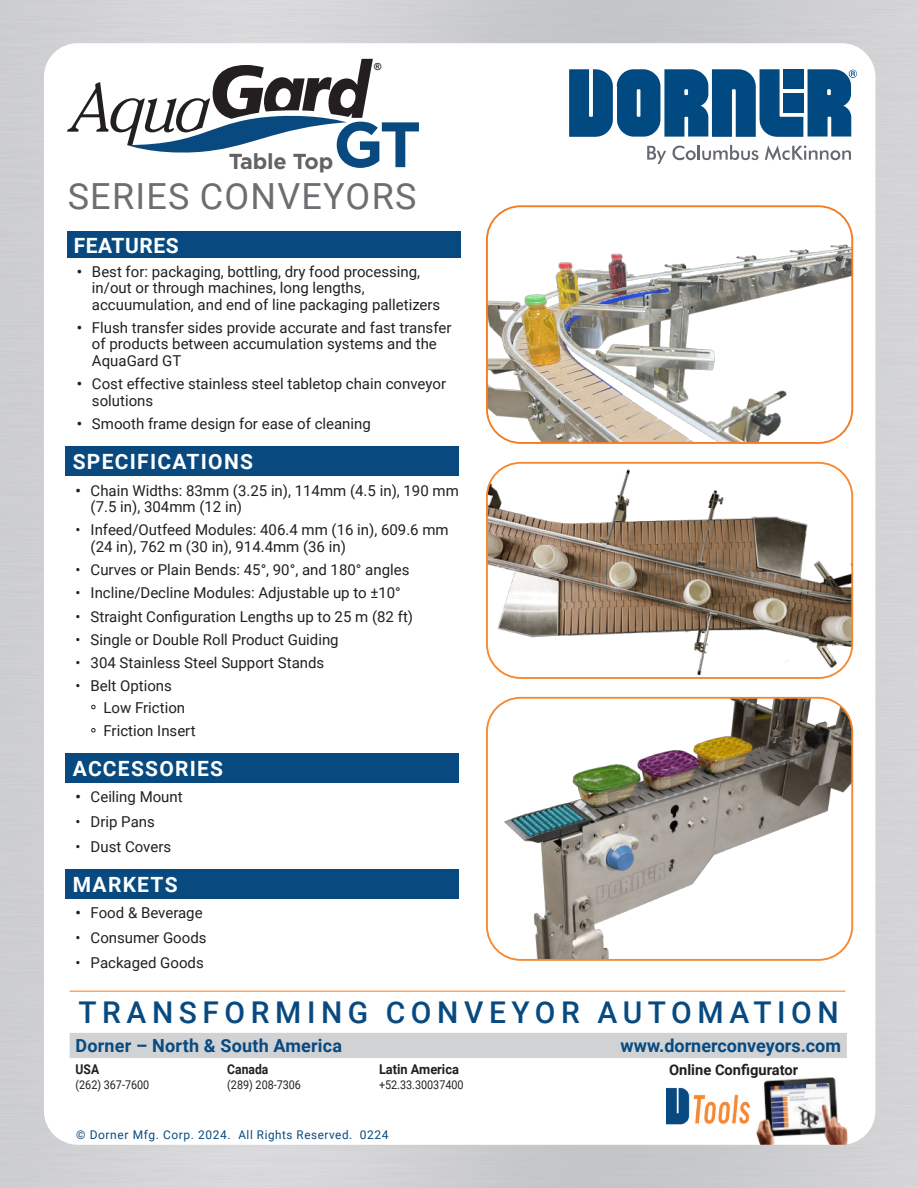
<style>
.page{position:relative;width:918px;height:1188px;background:#fff}
.page>*{position:absolute;margin:0;border:0;box-sizing:border-box;transform-origin:0 0}
.t1{font:700 64.05px "Gotham";color:#084a80}
.t2{font:36px "Roboto";letter-spacing:.035em;color:#6d6e71}
.t3{font:500 30px "Roboto";letter-spacing:.185em;color:#084a80}
.t4{font:700 21.75px "Gotham";letter-spacing:-.01em;color:#636366}
.t5{font:700 21px "Roboto";letter-spacing:.06em;color:#fff}
.t6{font:700 21px "Roboto";letter-spacing:.025em;color:#fff}
.t7{font:700 18px "Roboto";color:#084a80}
.t8{font:15px/16.5px "Roboto";color:#231f20}
.t9{font:700 14.7px "Roboto";color:#231f20}
.t10{font:700 13.5px "Roboto";color:#231f20;scale:.95 1}
.t11{font:700 13.5px "Roboto";color:#231f20;scale:.9 1}
.t12{font:12px "Roboto";letter-spacing:.05em;color:#084a80}
.t13{font:12px "Roboto";color:#231f20;scale:.9 1}
.t14{font:700 9.75px "Arial";color:#231f20}
.s1{font-weight:700}
.s2{font-family:"Roboto Condensed";font-size:16.5px;color:#fff}
</style>
<div class="page">
<img style="left:0;top:0;width:918px;height:1188px">
<div style="left:44px;top:43px;width:831px;height:1102px;background:#fff;border-radius:34px"></div>
<img style="left:487px;top:208px;width:365px;height:235px">
<div style="left:486px;top:205px;width:367px;height:239px;border:2px solid #f47b21;border-radius:34px"></div>
<svg style="left:569px;top:69px;width:288px;height:68px"></svg>
<svg style="left:647px;top:146px;width:19px;height:18px"></svg>
<svg style="left:673px;top:145px;width:85px;height:15px"></svg>
<svg style="left:765px;top:145px;width:86px;height:15px"></svg>
<div style="left:67px;top:231px;width:393px;height:27px;background:#084a80"></div>
<div style="left:66px;top:753px;width:393px;height:30px;background:#084a80"></div>
<div style="left:66px;top:447px;width:393px;height:29px;background:#084a80"></div>
<img style="left:487px;top:698px;width:365px;height:262px">
<div style="left:486px;top:697px;width:367px;height:264px;border:2px solid #f58932;border-radius:34px"></div>
<img style="left:487px;top:463px;width:365px;height:215px">
<div style="left:486px;top:462px;width:367px;height:217px;border:2px solid #f58932;border-radius:34px"></div>
<hr style="left:70px;top:991px;width:775px;height:1px;background:#f58932">
<div style="left:70px;top:1033px;width:777px;height:25px;background:#d1d2d4"></div>
<img style="left:746px;top:1077px;width:110px;height:68px">
<img style="left:667px;top:1088px;width:83px;height:36px">
<svg style="left:67px;top:59px;width:306px;height:94px"></svg>
<div style="left:66px;top:869px;width:393px;height:30px;background:#084a80"></div>
<p class="t14" style="left:374px;top:61px;width:9px">®</p>
<h1 class="t1" style="left:333px;top:120px;width:89px">GT</h1>
<h3 class="t4" style="left:229px;top:153px;width:106px">Table Top</h3>
<h2 class="t2" style="left:68px;top:180px;width:350px">SERIES CONVEYORS</h2>
<h3 class="t6" style="left:74px;top:237px;width:106px">FEATURES</h3>
<p class="t8" style="left:92px;top:264px;width:350px;text-indent:-15px"><span class="s1">•</span> Best for: packaging, bottling, dry food processing, in/out or through machines, long lengths, accuumulation, and end of line packaging palletizers</p>
<p class="t8" style="left:92px;top:320px;width:361px;text-indent:-15px"><span class="s1">•</span> Flush transfer sides provide accurate and fast transfer of products between accumulation systems and the<br>AquaGard GT</p>
<p class="t8" style="left:92px;top:377px;width:356px;text-indent:-15px"><span class="s1">•</span> Cost effective stainless steel tabletop chain conveyor solutions</p>
<p class="t8" style="left:77px;top:416px;width:295px"><span class="s1">•</span> Smooth frame design for ease of cleaning</p>
<h3 class="t5" style="left:73px;top:454px;width:182px">SPECIFICATIONS</h3>
<p class="t8" style="left:91px;top:483px;width:370px;text-indent:-15px"><span class="s1">•</span> Chain Widths: 83mm (3.25 in), 114mm (4.5 in), 190 mm (7.5 in), 304mm (12 in)</p>
<p class="t8" style="left:91px;top:523px;width:360px;text-indent:-15px">• Infeed/Outfeed Modules: 406.4 mm (16 in), 609.6 mm (24 in), 762 m (30 in), 914.4mm (36 in)</p>
<p class="t8" style="left:76px;top:563px;width:335px">• Curves or Plain Bends: 45°, 90°, and 180° angles</p>
<p class="t8" style="left:76px;top:586px;width:327px">• Incline/Decline Modules: Adjustable up to ±10°</p>
<p class="t8" style="left:76px;top:607px;width:339px">• Straight Configuration Lengths up to 25 m (82 ft)</p>
<p class="t8" style="left:76px;top:632px;width:265px">• Single or Double Roll Product Guiding</p>
<p class="t8" style="left:76px;top:656px;width:250px">• 304 Stainless Steel Support Stands</p>
<p class="t8" style="left:76px;top:679px;width:98px">• Belt Options</p>
<p class="t8" style="left:91px;top:699px;width:96px"><span class="s2">•</span> Low Friction</p>
<p class="t8" style="left:91px;top:724px;width:107px"><span class="s2">•</span> Friction Insert</p>
<h3 class="t5" style="left:73px;top:760px;width:152px">ACCESSORIES</h3>
<p class="t8" style="left:76px;top:790px;width:109px"><span class="s1">•</span> Ceiling Mount</p>
<p class="t8" style="left:76px;top:815px;width:81px">• Drip Pans</p>
<p class="t8" style="left:76px;top:839px;width:97px">• Dust Covers</p>
<h3 class="t5" style="left:73px;top:876px;width:106px">MARKETS</h3>
<p class="t8" style="left:76px;top:906px;width:129px"><span class="s1">•</span> Food &amp; Beverage</p>
<p class="t8" style="left:76px;top:930px;width:132px">• Consumer Goods</p>
<p class="t8" style="left:76px;top:955px;width:130px">• Packaged Goods</p>
<h3 class="t3" style="left:79px;top:995px;width:762px">TRANSFORMING CONVEYOR AUTOMATION</h3>
<p class="t7" style="left:76px;top:1039px;width:268px">Dorner – North &amp; South America</p>
<p class="t7" style="left:621px;top:1039px;width:222px">www.dornerconveyors.com</p>
<p class="t11" style="left:76px;top:1064px;width:28px">USA</p>
<p class="t13" style="left:76px;top:1080px;width:83px">(262) 367-7600</p>
<p class="t9" style="left:669px;top:1060px;width:131px">Online Configurator</p>
<p class="t11" style="left:227px;top:1064px;width:47px">Canada</p>
<p class="t13" style="left:227px;top:1080px;width:83px">(289) 208-7306</p>
<p class="t10" style="left:379px;top:1064px;width:86px">Latin America</p>
<p class="t13" style="left:379px;top:1080px;width:95px">+52.33.30037400</p>
<p class="t12" style="left:76px;top:1130px;width:314px">© Dorner Mfg. Corp. 2024. All Rights Reserved. 0224</p>
</div>
